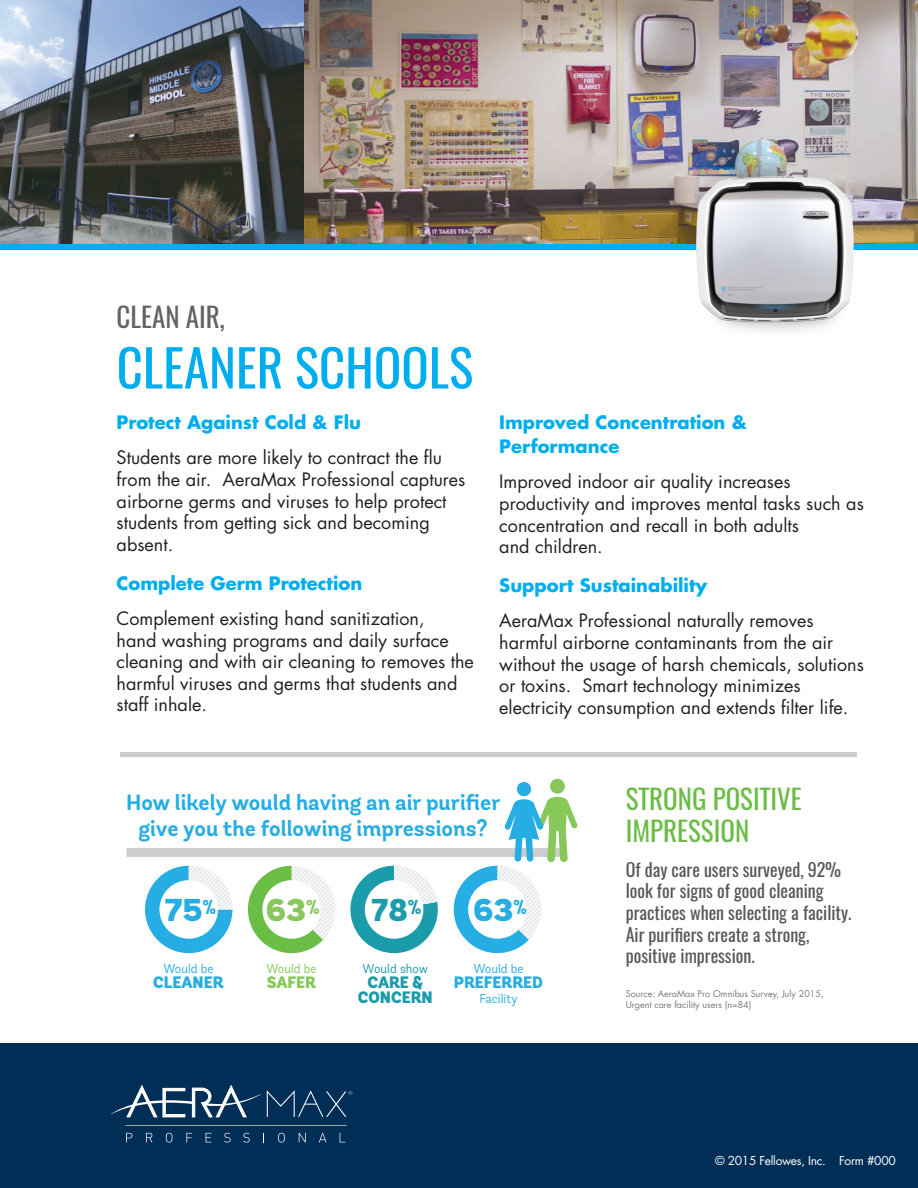
<style>
.page{position:relative;width:918px;height:1188px;background:#fff}
.page>*{position:absolute;margin:0;border:0;box-sizing:border-box;transform-origin:0 0}
.t1{font:51px "Oswald";color:#00aeef}
.t2{font:900 31.65px "Andes";color:#26aee4}
.t3{font:900 31.65px "Andes";color:#88c75a}
.t4{font:900 31.65px "Andes";color:#1b9caa;scale:.95 1}
.t5{font:27px/31.5px "Oswald";color:#6bbd46}
.t6{font:27px "Oswald";color:#636366}
.t7{font:700 22.05px/26.4px "Andes";color:#26aee4;text-align:center}
.t8{font:18px/21.6px "Futura Std";color:#231f20}
.t9{font:18px/21.6px "Oswald";color:#57585a}
.t10{font:700 18px/24px "Futura Std";color:#00aeef}
.t11{font:900 16.5px "Andes";color:#26aee4}
.t12{font:900 16.5px/15.3px "Andes";color:#1b9caa;text-align:center}
.t13{font:900 16.5px "Andes";color:#88c75a}
.t14{font:12.75px "Andes";color:#26aee4}
.t15{font:12.75px "Andes";color:#1b9caa}
.t16{font:12.75px "Andes";color:#88c75a}
.t17{font:12px "Futura Std";letter-spacing:-.025em;color:#fff}
.t18{font:9px/10.8px "Futura Std";color:#76787b}
</style>
<div class="page">
<div style="left:0;top:1043px;width:918px;height:145px;background:#002e56"></div>
<hr style="left:125px;top:1125px;width:222px;height:1px;background:#a5a7aa">
<svg style="left:126px;top:1133px;width:6px;height:9px"></svg>
<svg style="left:146px;top:1133px;width:6px;height:9px"></svg>
<svg style="left:166px;top:1133px;width:6px;height:10px"></svg>
<svg style="left:186px;top:1133px;width:6px;height:9px"></svg>
<svg style="left:206px;top:1133px;width:5px;height:9px"></svg>
<svg style="left:224px;top:1133px;width:7px;height:10px"></svg>
<svg style="left:243px;top:1133px;width:7px;height:10px"></svg>
<svg style="left:278px;top:1133px;width:7px;height:10px"></svg>
<svg style="left:299px;top:1133px;width:7px;height:9px"></svg>
<svg style="left:319px;top:1133px;width:7px;height:9px"></svg>
<svg style="left:340px;top:1133px;width:5px;height:9px"></svg>
<svg style="left:111px;top:1085px;width:150px;height:33px"></svg>
<svg style="left:267px;top:1090px;width:85px;height:27px"></svg>
<img style="left:0;top:0;width:918px;height:244px">
<div style="left:120px;top:752px;width:736px;height:5px;background:#cdcbcb"></div>
<div style="left:0;top:244px;width:918px;height:6px;background:#00aeef"></div>
<img style="left:693px;top:174px;width:163px;height:157px">
<div style="left:127px;top:848px;width:434px;height:9px;background:#cccccb"></div>
<div style="left:550px;top:779px;width:15px;height:15px;background:#88c75a;border-radius:50%"></div>
<div style="left:517px;top:782px;width:14px;height:14px;background:#26aee4;border-radius:50%"></div>
<svg style="left:145px;top:866px;width:87px;height:87px"></svg>
<svg style="left:248px;top:866px;width:87px;height:87px"></svg>
<svg style="left:454px;top:797px;width:124px;height:156px"></svg>
<svg style="left:350px;top:866px;width:88px;height:87px"></svg>
<h3 class="t6" style="left:117px;top:299px;width:110px">CLEAN AIR,</h3>
<h1 class="t1" style="left:117px;top:332px;width:358px">CLEANER SCHOOLS</h1>
<p class="t10" style="left:117px;top:410px;width:246px">Protect Against Cold &amp; Flu</p>
<p class="t8" style="left:117px;top:447px;width:350px">Students are more likely to contract the flu from the air. AeraMax Professional captures airborne germs and viruses to help protect students from getting sick and becoming absent.</p>
<p class="t10" style="left:117px;top:571px;width:247px">Complete Germ Protection</p>
<p class="t8" style="left:117px;top:608px;width:359px">Complement existing hand sanitization,<br>hand washing programs and daily surface cleaning and with air cleaning to removes the harmful viruses and germs that students and staff inhale.</p>
<p class="t10" style="left:499px;top:410px;width:249px">Improved Concentration &amp;<br>Performance</p>
<p class="t8" style="left:499px;top:471px;width:366px">Improved indoor air quality increases productivity and improves mental tasks such as concentration and recall in both adults<br>and children.</p>
<p class="t10" style="left:499px;top:573px;width:209px">Support Sustainability</p>
<p class="t8" style="left:499px;top:610px;width:366px">AeraMax Professional naturally removes harmful airborne contaminants from the air without the usage of harsh chemicals, solutions or toxins. Smart technology minimizes electricity consumption and extends filter life.</p>
<p class="t7" style="left:126px;top:790px;width:376px">How likely would having an air purifier give you the following impressions?</p>
<h2 class="t2" style="left:165px;top:889px;width:53px">75<sup>%</sup></h2>
<h2 class="t3" style="left:266px;top:889px;width:56px">63<sup>%</sup></h2>
<h2 class="t4" style="left:372px;top:889px;width:54px">78<sup>%</sup></h2>
<h2 class="t2" style="left:473px;top:889px;width:56px">63<sup>%</sup></h2>
<p class="t14" style="left:163px;top:961px;width:52px">Would be</p>
<p class="t11" style="left:153px;top:972px;width:72px">CLEANER</p>
<p class="t16" style="left:266px;top:961px;width:52px">Would be</p>
<p class="t13" style="left:267px;top:972px;width:51px">SAFER</p>
<p class="t15" style="left:363px;top:961px;width:67px">Would show</p>
<p class="t12" style="left:358px;top:975px;width:77px">CARE &amp;<br>CONCERN</p>
<p class="t14" style="left:473px;top:961px;width:52px">Would be</p>
<p class="t11" style="left:454px;top:972px;width:91px">PREFERRED</p>
<p class="t14" style="left:479px;top:991px;width:40px">Facility</p>
<h3 class="t5" style="left:626px;top:784px;width:178px">STRONG POSITIVE<br>IMPRESSION</h3>
<p class="t9" style="left:626px;top:859px;width:227px">Of day care users surveyed, 92% look for signs of good cleaning practices when selecting a facility.<br>Air purifiers create a strong, positive impression.</p>
<p class="t18" style="left:626px;top:989px;width:200px">Source: AeraMax Pro Omnibus Survey, July 2015,<br>Urgent care facility users (n=84)</p>
<p class="t17" style="left:715px;top:1153px;width:182px">© 2015 Fellowes, Inc. Form #000</p>
</div>
